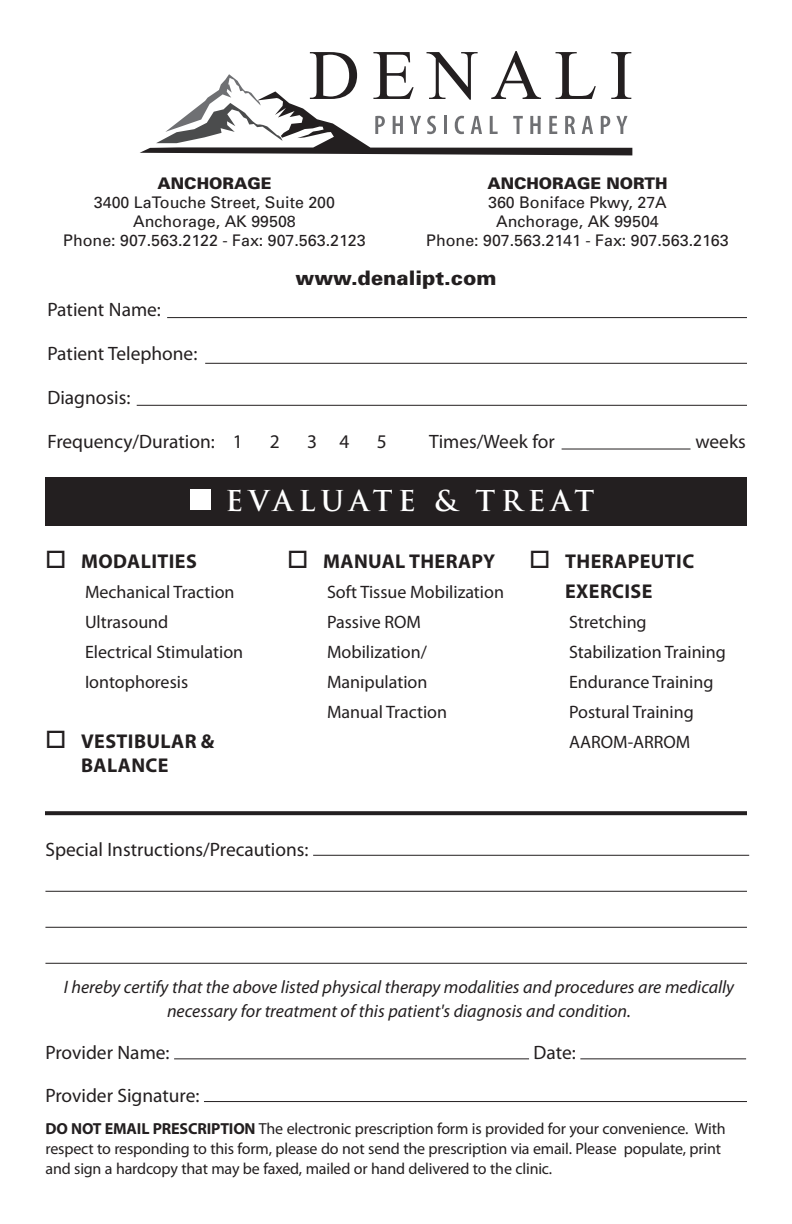
<style>
.page{position:relative;width:792px;height:1224px;background:#fff}
.page>*{position:absolute;margin:0;border:0;box-sizing:border-box;transform-origin:0 0}
.t1{font:700 28px "Trajan Pro";letter-spacing:.2em;color:#fff}
.t2{font:700 20px/24px "Myriad Pro";letter-spacing:.02em;color:#231f20}
.t3{font:900 20px "Univers";color:#231f20}
.t4{font:19.4px "Myriad Pro";color:#231f20}
.t5{font:18px/30px "Myriad Pro";color:#231f20}
.t6{font:italic 18px/23.2px "Myriad Pro";color:#231f20;text-align:center}
.t7{font:16px/20px "Myriad Pro";letter-spacing:-.01em;color:#231f20}
.t8{font:16px/19.2px "Univers";color:#231f20;text-align:center}
.t9{font:900 16px "Univers";color:#231f20}
.s1{font-weight:700}
</style>
<div class="page">
<hr style="left:313px;top:855px;width:436px;height:1px;background:#231f20">
<hr style="left:45px;top:891px;width:702px;height:1px;background:#231f20">
<hr style="left:45px;top:927px;width:702px;height:1px;background:#231f20">
<hr style="left:45px;top:963px;width:702px;height:1px;background:#231f20">
<hr style="left:174px;top:1058px;width:355px;height:1px;background:#231f20">
<hr style="left:580px;top:1058px;width:166px;height:1px;background:#231f20">
<hr style="left:204px;top:1101px;width:543px;height:1px;background:#231f20">
<svg style="left:45px;top:811px;width:702px;height:4px;background:#2d292a"></svg>
<svg style="left:140px;top:51px;width:492px;height:104px"></svg>
<hr style="left:167px;top:317px;width:580px;height:1px;background:#231f20">
<hr style="left:137px;top:405px;width:610px;height:1px;background:#231f20">
<hr style="left:205px;top:363px;width:542px;height:1px;background:#231f20">
<hr style="left:562px;top:449px;width:129px;height:1px;background:#231f20">
<div style="left:45px;top:477px;width:701px;height:49px;background:#231f20"></div>
<div style="left:191px;top:489px;width:20px;height:21px;background:#fff"></div>
<p class="t9" style="left:158px;top:173px;width:115px">ANCHORAGE</p>
<p class="t8" style="left:63px;top:193px;width:304px">3400 LaTouche Street, Suite 200<br>Anchorage, AK 99508<br>Phone: 907.563.2122 - Fax: 907.563.2123</p>
<p class="t9" style="left:487px;top:173px;width:182px">ANCHORAGE NORTH</p>
<p class="t8" style="left:426px;top:193px;width:304px">360 Boniface Pkwy, 27A<br>Anchorage, AK 99504<br>Phone: 907.563.2141 - Fax: 907.563.2163</p>
<p class="t3" style="left:295px;top:265px;width:203px">www.denalipt.com</p>
<p class="t4" style="left:47px;top:299px;width:115px">Patient Name:</p>
<p class="t4" style="left:47px;top:343px;width:151px">Patient Telephone:</p>
<p class="t4" style="left:47px;top:387px;width:84px">Diagnosis:</p>
<p class="t4" style="left:47px;top:431px;width:197px">Frequency/Duration: 1</p>
<p class="t4" style="left:270px;top:431px;width:11px">2</p>
<p class="t4" style="left:307px;top:431px;width:44px">3 4</p>
<p class="t4" style="left:377px;top:431px;width:11px">5</p>
<p class="t4" style="left:429px;top:431px;width:127px">Times/Week for</p>
<p class="t4" style="left:695px;top:431px;width:52px">weeks</p>
<h1 class="t1" style="left:225px;top:483px;width:371px">EVALUATE &amp; TREAT</h1>
<p class="t2" style="left:81px;top:550px;width:117px">MODALITIES</p>
<p class="t5" style="left:85px;top:578px;width:160px">Mechanical Traction<br>Ultrasound<br>Electrical Stimulation<br>Iontophoresis</p>
<p class="t2" style="left:81px;top:730px;width:135px">VESTIBULAR &amp;<br>BALANCE</p>
<p class="t2" style="left:323px;top:550px;width:174px">MANUAL THERAPY</p>
<p class="t5" style="left:327px;top:578px;width:179px">Soft Tissue Mobilization<br>Passive ROM<br>Mobilization/<br>Manipulation<br>Manual Traction</p>
<p class="t4" style="left:45px;top:839px;width:265px">Special Instructions/Precautions:</p>
<p class="t2" style="left:565px;top:547px;width:131px;line-height:30px">THERAPEUTIC<br>EXERCISE</p>
<p class="t5" style="left:569px;top:608px;width:158px">Stretching<br>Stabilization Training<br>Endurance Training<br>Postural Training<br>AAROM-ARROM</p>
<p class="t6" style="left:64px;top:976px;width:672px">I hereby certify that the above listed physical therapy modalities and procedures are medically necessary for treatment of this patient's diagnosis and condition.</p>
<p class="t4" style="left:45px;top:1042px;width:126px">Provider Name:</p>
<p class="t4" style="left:534px;top:1042px;width:44px">Date:</p>
<p class="t4" style="left:45px;top:1085px;width:155px">Provider Signature:</p>
<p class="t7" style="left:45px;top:1119px;width:682px"><span class="s1">DO NOT EMAIL PRESCRIPTION</span> The electronic prescription form is provided for your convenience. With respect to responding to this form, please do not send the prescription via email. Please populate, print and sign a hardcopy that may be faxed, mailed or hand delivered to the clinic.</p>
</div>
